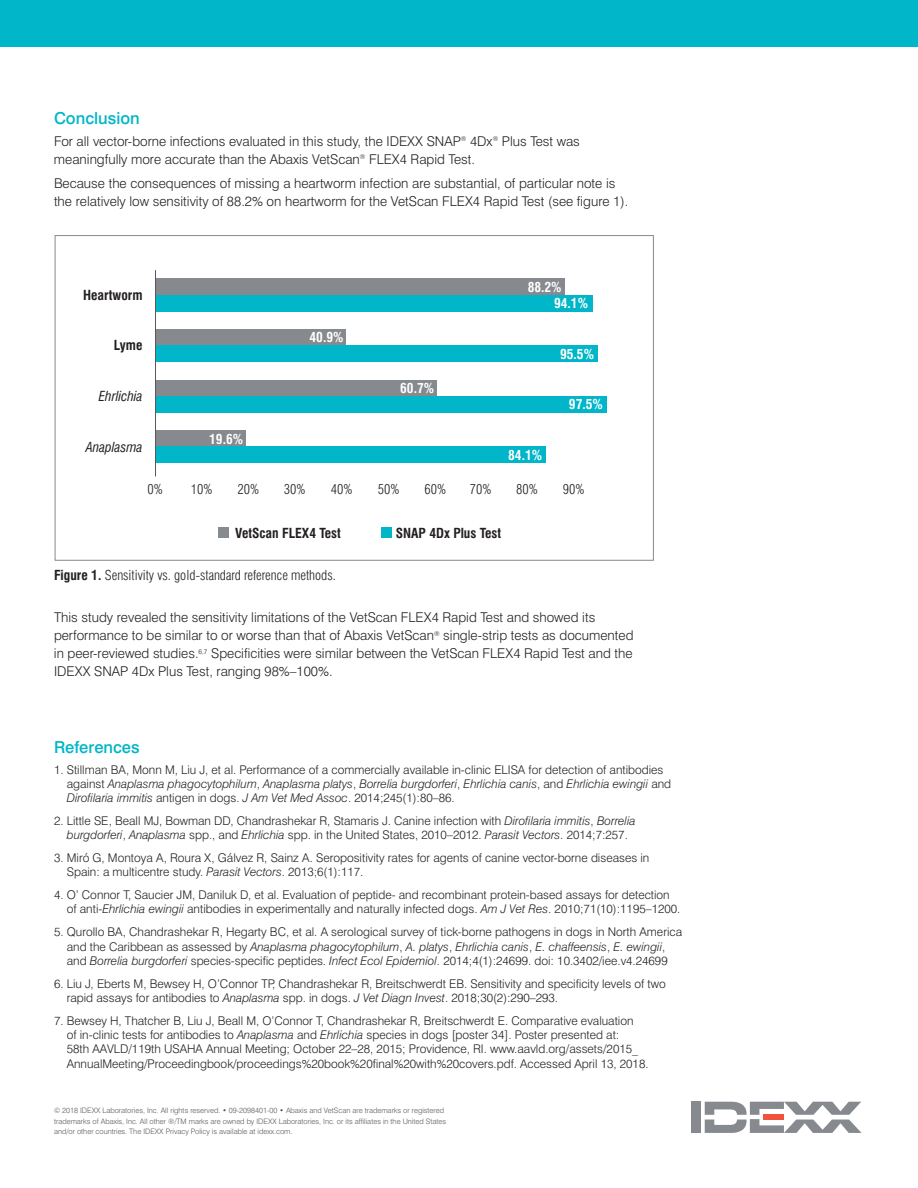
<style>
.page{position:relative;width:918px;height:1188px;background:#fff}
.page>*{position:absolute;margin:0;border:0;box-sizing:border-box;transform-origin:0 0}
.t1{font:500 16.5px "Swiss 721 BT";color:#00b6c8}
.t2{font:300 13.5px/18px "Swiss 721 BT";color:#231f20}
.t3{font:300 condensed 13.5px "Swiss 721 BT";color:#231f20}
.t4{font:700 condensed 13.5px "Swiss 721 BT";color:#231f20}
.t5{font:700 condensed 13.5px "Swiss 721 BT";color:#fff}
.t6{font:italic condensed 13.5px "Swiss 721 BT";color:#231f20}
.t7{font:300 12px/14.2px "Swiss 721 BT";color:#231f20}
.t8{font:300 7.5px/10.5px "Swiss 721 BT";color:#57585a}
.s1{font-weight:700}
.s2{font-style:italic}
</style>
<div class="page">
<div style="left:0;top:0;width:918px;height:46px;background:#00b6c8"></div>
<div style="left:691px;top:1102px;width:10px;height:31px;background:#868a8e"></div>
<svg style="left:705px;top:1102px;width:157px;height:31px"></svg>
<div style="left:156px;top:279px;width:409px;height:16px;background:#868a8e"></div>
<div style="left:156px;top:329px;width:190px;height:16px;background:#868a8e"></div>
<div style="left:156px;top:380px;width:281px;height:17px;background:#868a8e"></div>
<div style="left:156px;top:431px;width:90px;height:16px;background:#868a8e"></div>
<div style="left:156px;top:295px;width:437px;height:16px;background:#00b6c8"></div>
<div style="left:156px;top:345px;width:442px;height:17px;background:#00b6c8"></div>
<div style="left:156px;top:396px;width:451px;height:16px;background:#00b6c8"></div>
<div style="left:156px;top:447px;width:390px;height:16px;background:#00b6c8"></div>
<hr style="left:155px;top:270px;width:1px;height:206px;background:#57585a">
<div style="left:218px;top:527px;width:11px;height:11px;background:#868a8e"></div>
<div style="left:381px;top:527px;width:11px;height:11px;background:#00b6c8"></div>
<h1 class="t1" style="left:54px;top:109px;width:87px">Conclusion</h1>
<p class="t2" style="left:54px;top:132px;width:527px">For all vector-borne infections evaluated in this study, the IDEXX SNAP<sup>®</sup> 4Dx<sup>®</sup> Plus Test was meaningfully more accurate than the Abaxis VetScan<sup>®</sup> FLEX4 Rapid Test.</p>
<p class="t2" style="left:54px;top:174px;width:576px">Because the consequences of missing a heartworm infection are substantial, of particular note is the relatively low sensitivity of 88.2% on heartworm for the VetScan FLEX4 Rapid Test (see figure 1).</p>
<p class="t4" style="left:83px;top:287px;width:61px">Heartworm</p>
<p class="t4" style="left:114px;top:337px;width:30px">Lyme</p>
<p class="t6" style="left:99px;top:388px;width:45px">Ehrlichia</p>
<p class="t6" style="left:86px;top:439px;width:58px">Anaplasma</p>
<p class="t5" style="left:209px;top:431px;width:36px">19.6%</p>
<p class="t5" style="left:310px;top:329px;width:36px">40.9%</p>
<p class="t5" style="left:400px;top:380px;width:36px">60.7%</p>
<p class="t5" style="left:528px;top:279px;width:36px">88.2%</p>
<p class="t5" style="left:554px;top:295px;width:36px">94.1%</p>
<p class="t5" style="left:560px;top:346px;width:36px">95.5%</p>
<p class="t5" style="left:508px;top:447px;width:36px">84.1%</p>
<p class="t5" style="left:569px;top:396px;width:36px">97.5%</p>
<p class="t3" style="left:147px;top:481px;width:17px">0%</p>
<p class="t3" style="left:191px;top:481px;width:23px">10%</p>
<p class="t3" style="left:238px;top:481px;width:23px">20%</p>
<p class="t3" style="left:284px;top:481px;width:23px">30%</p>
<p class="t3" style="left:331px;top:481px;width:23px">40%</p>
<p class="t3" style="left:378px;top:481px;width:23px">50%</p>
<p class="t3" style="left:424px;top:481px;width:23px">60%</p>
<p class="t3" style="left:470px;top:481px;width:23px">70%</p>
<p class="t3" style="left:516px;top:481px;width:23px">80%</p>
<p class="t3" style="left:563px;top:481px;width:23px">90%</p>
<p class="t4" style="left:235px;top:525px;width:107px">VetScan FLEX4 Test</p>
<p class="t4" style="left:396px;top:525px;width:107px">SNAP 4Dx Plus Test</p>
<p class="t3" style="left:54px;top:567px;width:283px"><span class="s1">Figure 1.</span> Sensitivity vs. gold-standard reference methods.</p>
<p class="t2" style="left:54px;top:608px;width:581px">This study revealed the sensitivity limitations of the VetScan FLEX4 Rapid Test and showed its performance to be similar to or worse than that of Abaxis VetScan<sup>®</sup> single-strip tests as documented in peer-reviewed studies.<sup>6,7</sup> Specificities were similar between the VetScan FLEX4 Rapid Test and the IDEXX SNAP 4Dx Plus Test, ranging 98%–100%.</p>
<h1 class="t1" style="left:54px;top:737px;width:87px">References</h1>
<p class="t7" style="left:67px;top:762px;width:606px;text-indent:-13px">1. Stillman BA, Monn M, Liu J, et al. Performance of a commercially available in-clinic ELISA for detection of antibodies against <span class="s2">Anaplasma phagocytophilum</span>, <span class="s2">Anaplasma platys</span>, <span class="s2">Borrelia burgdorferi</span>, <span class="s2">Ehrlichia canis</span>, and <span class="s2">Ehrlichia ewingii</span> and<br><span class="s2">Dirofilaria immitis</span> antigen in dogs. <span class="s2">J Am Vet Med Assoc</span>. 2014;245(1):80–86.</p>
<p class="t7" style="left:54px;top:813px;width:583px;text-align:center">2. Little SE, Beall MJ, Bowman DD, Chandrashekar R, Stamaris J. Canine infection with <span class="s2">Dirofilaria immitis</span>, <span class="s2">Borrelia burgdorferi</span>, <span class="s2">Anaplasma</span> spp., and <span class="s2">Ehrlichia</span> spp. in the United States, 2010–2012. <span class="s2">Parasit Vectors</span>. 2014;7:257.</p>
<p class="t7" style="left:67px;top:851px;width:584px;text-indent:-13px">3. Miró G, Montoya A, Roura X, Gálvez R, Sainz A. Seropositivity rates for agents of canine vector-borne diseases in<br>Spain: a multicentre study. <span class="s2">Parasit Vectors</span>. 2013;6(1):117.</p>
<p class="t7" style="left:67px;top:888px;width:615px;text-indent:-13px">4. O’ Connor T, Saucier JM, Daniluk D, et al. Evaluation of peptide- and recombinant protein-based assays for detection of anti-<span class="s2">Ehrlichia ewingii</span> antibodies in experimentally and naturally infected dogs. <span class="s2">Am J Vet Res</span>. 2010;71(10):1195–1200.</p>
<p class="t7" style="left:54px;top:925px;width:630px;text-align:center">5. Qurollo BA, Chandrashekar R, Hegarty BC, et al. A serological survey of tick-borne pathogens in dogs in North America and the Caribbean as assessed by <span class="s2">Anaplasma phagocytophilum</span>, <span class="s2">A. platys</span>, <span class="s2">Ehrlichia canis</span>, <span class="s2">E. chaffeensis</span>, <span class="s2">E. ewingii</span>,<br>and <span class="s2">Borrelia burgdorferi</span> species-specific peptides. <span class="s2">Infect Ecol Epidemiol</span>. 2014;4(1):24699. doi: 10.3402/iee.v4.24699</p>
<p class="t7" style="left:67px;top:976px;width:600px;text-indent:-13px">6. Liu J, Eberts M, Bewsey H, O’Connor TP, Chandrashekar R, Breitschwerdt EB. Sensitivity and specificity levels of two rapid assays for antibodies to <span class="s2">Anaplasma</span> spp. in dogs. <span class="s2">J Vet Diagn Invest</span>. 2018;30(2):290–293.</p>
<p class="t7" style="left:67px;top:1013px;width:583px;text-indent:-13px">7. Bewsey H, Thatcher B, Liu J, Beall M, O’Connor T, Chandrashekar R, Breitschwerdt E. Comparative evaluation<br>of in-clinic tests for antibodies to <span class="s2">Anaplasma</span> and <span class="s2">Ehrlichia</span> species in dogs [poster 34]. Poster presented at:<br>58th AAVLD/119th USAHA Annual Meeting; October 22–28, 2015; Providence, RI. www.aavld.org/assets/2015_ AnnualMeeting/Proceedingbook/proceedings%20book%20final%20with%20covers.pdf. Accessed April 13, 2018.</p>
<p class="t8" style="left:54px;top:1105px;width:394px">© 2018 IDEXX Laboratories, Inc. All rights reserved. • 09-2098401-00 • Abaxis and VetScan are trademarks or registered trademarks of Abaxis, Inc. All other ®/TM marks are owned by IDEXX Laboratories, Inc. or its affiliates in the United States and/or other countries. The IDEXX Privacy Policy is available at idexx.com.</p>
</div>
